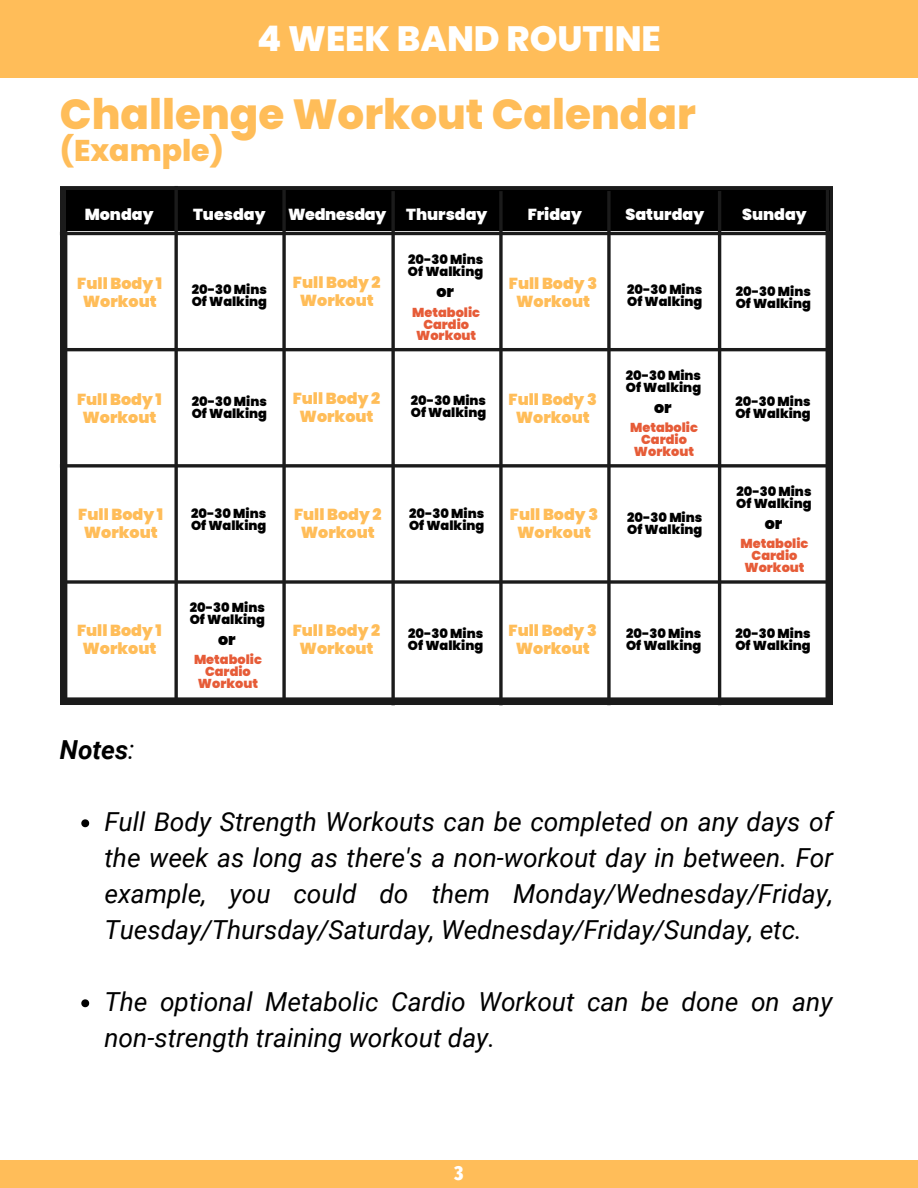
<style>
.page{position:relative;width:918px;height:1188px;background:#fff}
.page>*{position:absolute;margin:0;border:0;box-sizing:border-box;transform-origin:0 0}
.t1{font:800 42px "Poppins";color:#ffbd59}
.t2{font:800 35.25px "Poppins";color:#fff}
.t3{font:800 30px "Poppins";color:#ffbd59}
.t4{font:italic 26.25px/36px "Roboto";color:#000;text-align:justify}
.t5{font:italic 700 26.25px "Roboto";color:#000}
.t6{font:900 extra-condensed 19.65px "Fira Sans";color:#fff}
.t7{font:900 15.9px "Poppins";color:#ffbd59}
.t8{font:900 15.9px "Poppins";color:#fff}
.t9{font:900 15.9px "Poppins";letter-spacing:-.02em;color:#fff}
.t10{font:900 15.9px "Poppins";color:#000}
.t11{font:900 12.9px "Poppins";color:#000}
.t12{font:900 12.9px/11.9px "Poppins";color:#e65c38;text-align:center}
.s1{font-weight:400}
</style>
<div class="page">
<div style="left:0;top:0;width:918px;height:77px;background:#ffbd59"></div>
<div style="left:0;top:1160px;width:918px;height:28px;background:#ffbd59"></div>
<svg style="left:60px;top:186px;width:773px;height:519px"></svg>
<div style="left:66px;top:190px;width:763px;height:41px;background:#000"></div>
<svg style="left:174px;top:186px;width:4px;height:514px;background:#3a3a3a"></svg>
<svg style="left:282px;top:188px;width:4px;height:515px;background:#3a3a3a"></svg>
<svg style="left:391px;top:191px;width:4px;height:514px;background:#3a3a3a"></svg>
<svg style="left:499px;top:191px;width:4px;height:514px;background:#3a3a3a"></svg>
<hr style="left:60px;top:232px;width:769px;height:3px;background:#1b1b1b">
<hr style="left:63px;top:348px;width:767px;height:3px;background:#1b1b1b">
<svg style="left:60px;top:464px;width:766px;height:4px;background:#3d3d3d"></svg>
<svg style="left:63px;top:580px;width:767px;height:4px;background:#3d3d3d"></svg>
<svg style="left:607px;top:191px;width:4px;height:514px;background:#393939"></svg>
<hr style="left:718px;top:191px;width:3px;height:514px;background:#1b1b1b">
<hr style="left:826px;top:188px;width:3px;height:515px;background:#1b1b1b">
<svg style="left:81px;top:819px;width:8px;height:8px"></svg>
<svg style="left:81px;top:999px;width:8px;height:8px"></svg>
<p class="t2" style="left:257px;top:14px;width:405px">4 WEEK BAND ROUTINE</p>
<p class="t1" style="left:60px;top:85px;width:637px">Challenge Workout Calendar</p>
<p class="t3" style="left:60px;top:129px;width:165px">(Example)</p>
<p class="t8" style="left:85px;top:203px;width:70px">Monday</p>
<p class="t8" style="left:193px;top:203px;width:74px">Tuesday</p>
<p class="t9" style="left:288px;top:203px;width:100px">Wednesday</p>
<p class="t8" style="left:406px;top:203px;width:83px">Thursday</p>
<p class="t8" style="left:528px;top:203px;width:56px">Friday</p>
<p class="t8" style="left:625px;top:203px;width:80px">Saturday</p>
<p class="t8" style="left:742px;top:203px;width:66px">Sunday</p>
<p class="t7" style="left:77px;top:272px;width:86px">Full Body 1</p>
<p class="t7" style="left:83px;top:290px;width:76px">Workout</p>
<p class="t11" style="left:192px;top:281px;width:77px">20-30 Mins</p>
<p class="t11" style="left:192px;top:293px;width:77px">Of Walking</p>
<p class="t7" style="left:293px;top:272px;width:89px">Full Body 2</p>
<p class="t7" style="left:300px;top:290px;width:76px">Workout</p>
<p class="t11" style="left:408px;top:251px;width:77px">20-30 Mins</p>
<p class="t11" style="left:408px;top:263px;width:77px">Of Walking</p>
<p class="t12" style="left:412px;top:306px;width:69px">Metabolic</p>
<p class="t12" style="left:416px;top:318px;width:62px">Cardio<br>Workout</p>
<p class="t7" style="left:509px;top:272px;width:90px">Full Body 3</p>
<p class="t7" style="left:516px;top:290px;width:76px">Workout</p>
<p class="t10" style="left:436px;top:281px;width:19px">or</p>
<p class="t11" style="left:627px;top:281px;width:77px">20-30 Mins</p>
<p class="t11" style="left:627px;top:293px;width:77px">Of Walking</p>
<p class="t11" style="left:736px;top:283px;width:77px">20-30 Mins</p>
<p class="t11" style="left:736px;top:295px;width:77px">Of Walking</p>
<p class="t7" style="left:77px;top:388px;width:86px">Full Body 1</p>
<p class="t7" style="left:82px;top:406px;width:76px">Workout</p>
<p class="t11" style="left:192px;top:393px;width:77px">20-30 Mins</p>
<p class="t11" style="left:192px;top:405px;width:77px">Of Walking</p>
<p class="t7" style="left:293px;top:387px;width:89px">Full Body 2</p>
<p class="t7" style="left:299px;top:405px;width:76px">Workout</p>
<p class="t11" style="left:411px;top:392px;width:77px">20-30 Mins</p>
<p class="t11" style="left:411px;top:404px;width:77px">Of Walking</p>
<p class="t7" style="left:509px;top:388px;width:90px">Full Body 3</p>
<p class="t7" style="left:516px;top:406px;width:76px">Workout</p>
<p class="t11" style="left:626px;top:366px;width:77px">20-30 Mins</p>
<p class="t11" style="left:626px;top:378px;width:77px">Of Walking</p>
<p class="t12" style="left:630px;top:422px;width:69px">Metabolic</p>
<p class="t12" style="left:634px;top:434px;width:62px">Cardio<br>Workout</p>
<p class="t10" style="left:654px;top:396px;width:19px">or</p>
<p class="t11" style="left:736px;top:393px;width:77px">20-30 Mins</p>
<p class="t11" style="left:735px;top:405px;width:77px">Of Walking</p>
<p class="t7" style="left:78px;top:503px;width:86px">Full Body 1</p>
<p class="t7" style="left:84px;top:521px;width:76px">Workout</p>
<p class="t11" style="left:191px;top:505px;width:77px">20-30 Mins</p>
<p class="t11" style="left:191px;top:516px;width:77px">Of Walking</p>
<p class="t7" style="left:294px;top:503px;width:89px">Full Body 2</p>
<p class="t7" style="left:301px;top:521px;width:76px">Workout</p>
<p class="t11" style="left:409px;top:505px;width:77px">20-30 Mins</p>
<p class="t11" style="left:409px;top:516px;width:77px">Of Walking</p>
<p class="t7" style="left:510px;top:503px;width:90px">Full Body 3</p>
<p class="t7" style="left:517px;top:521px;width:76px">Workout</p>
<p class="t11" style="left:627px;top:508px;width:77px">20-30 Mins</p>
<p class="t11" style="left:627px;top:520px;width:77px">Of Walking</p>
<p class="t11" style="left:736px;top:482px;width:77px">20-30 Mins</p>
<p class="t11" style="left:736px;top:494px;width:77px">Of Walking</p>
<p class="t12" style="left:741px;top:538px;width:69px">Metabolic</p>
<p class="t12" style="left:744px;top:550px;width:62px">Cardio<br>Workout</p>
<p class="t10" style="left:765px;top:512px;width:19px">or</p>
<p class="t7" style="left:77px;top:620px;width:86px">Full Body 1</p>
<p class="t7" style="left:82px;top:638px;width:76px">Workout</p>
<p class="t11" style="left:190px;top:598px;width:77px">20-30 Mins</p>
<p class="t11" style="left:190px;top:610px;width:77px">Of Walking</p>
<p class="t12" style="left:194px;top:654px;width:69px">Metabolic</p>
<p class="t12" style="left:198px;top:666px;width:62px">Cardio<br>Workout</p>
<p class="t10" style="left:218px;top:628px;width:19px">or</p>
<p class="t7" style="left:293px;top:619px;width:89px">Full Body 2</p>
<p class="t7" style="left:299px;top:637px;width:76px">Workout</p>
<p class="t11" style="left:408px;top:625px;width:77px">20-30 Mins</p>
<p class="t11" style="left:408px;top:636px;width:77px">Of Walking</p>
<p class="t7" style="left:509px;top:620px;width:90px">Full Body 3</p>
<p class="t7" style="left:516px;top:638px;width:76px">Workout</p>
<p class="t11" style="left:626px;top:625px;width:77px">20-30 Mins</p>
<p class="t11" style="left:626px;top:636px;width:77px">Of Walking</p>
<p class="t11" style="left:736px;top:625px;width:77px">20-30 Mins</p>
<p class="t11" style="left:735px;top:636px;width:77px">Of Walking</p>
<p class="t5" style="left:60px;top:734px;width:76px">Notes<span class="s1">:</span></p>
<p class="t4" style="left:104px;top:804px;width:730px">Full Body Strength Workouts can be completed on any days of the week as long as there's a non-workout day in between. For example, you could do them Monday/Wednesday/Friday, Tuesday/Thursday/Saturday, Wednesday/Friday/Sunday, etc.</p>
<p class="t4" style="left:104px;top:984px;width:730px">The optional Metabolic Cardio Workout can be done on any non-strength training workout day.</p>
<p class="t6" style="left:455px;top:1162px;width:10px">3</p>
</div>
